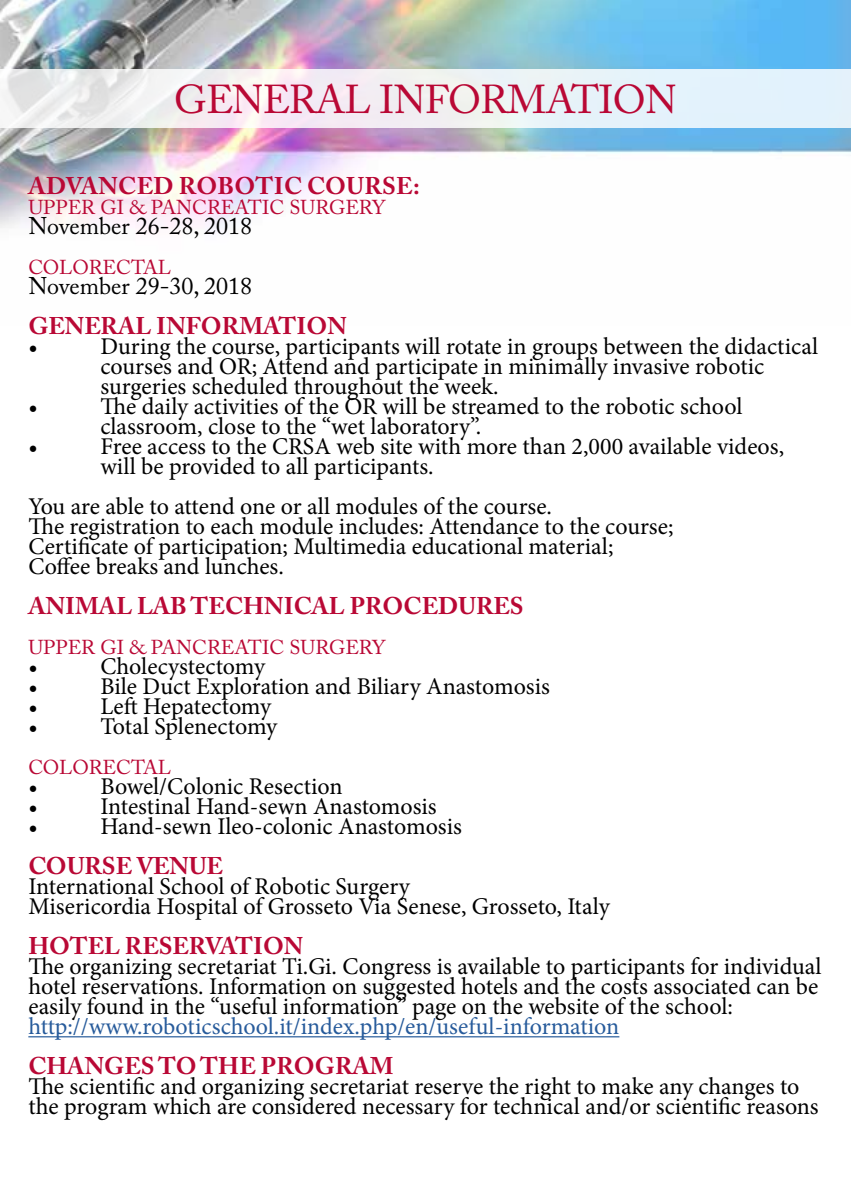
<style>
.page{position:relative;width:851px;height:1191px;background:#fff}
.page>*{position:absolute;margin:0;border:0;box-sizing:border-box;transform-origin:0 0}
.t1{font:40px "Adobe Caslon Pro";letter-spacing:-.02em;color:#b90835}
.t2{font:24px/20px "Minion Pro";color:#000}
.t3{font:700 24px "Adobe Caslon Pro";color:#b90835}
.t4{font:24px "Minion Pro";color:#275b9b}
.t5{font:24px "Adobe Caslon Pro";color:#000}
.t6{font:20px "Adobe Caslon Pro";color:#b90835}
</style>
<div class="page">
<img style="left:0;top:0;width:850px;height:228px">
<svg style="left:0;top:69px;width:850px;height:59px;fill:#edf2f5"></svg>
<hr style="left:28px;top:1036px;width:591px;height:1px;background:#275b9b">
<h1 class="t1" style="left:174px;top:76px;width:504px">GENERAL INFORMATION</h1>
<p class="t3" style="left:29px;top:172px;width:393px">ADVANCED ROBOTIC COURSE:</p>
<p class="t6" style="left:28px;top:195px;width:358px">UPPER GI &amp; PANCREATIC SURGERY</p>
<p class="t5" style="left:28px;top:212px;width:225px">November 26-28, 2018</p>
<p class="t6" style="left:28px;top:255px;width:144px">COLORECTAL</p>
<p class="t5" style="left:28px;top:272px;width:225px">November 29-30, 2018</p>
<p class="t3" style="left:28px;top:312px;width:320px">GENERAL INFORMATION</p>
<p class="t2" style="left:28px;top:336px;width:11px">•</p>
<p class="t2" style="left:100px;top:336px;width:719px">During the course, participants will rotate in groups between the didactical courses and OR; Attend and participate in minimally invasive robotic surgeries scheduled throughout the week.</p>
<p class="t2" style="left:28px;top:396px;width:11px">•</p>
<p class="t2" style="left:100px;top:396px;width:643px">The daily activities of the OR will be streamed to the robotic school classroom, close to the “wet laboratory”.</p>
<p class="t2" style="left:28px;top:436px;width:11px">•</p>
<p class="t2" style="left:100px;top:436px;width:685px">Free access to the CRSA web site with more than 2,000 available videos, will be provided to all participants.</p>
<p class="t2" style="left:28px;top:496px;width:646px">You are able to attend one or all modules of the course.<br>The registration to each module includes: Attendance to the course; Certificate of participation; Multimedia educational material; Coffee breaks and lunches.</p>
<p class="t3" style="left:28px;top:592px;width:496px">ANIMAL LAB TECHNICAL PROCEDURES</p>
<p class="t6" style="left:28px;top:635px;width:358px">UPPER GI &amp; PANCREATIC SURGERY</p>
<p class="t2" style="left:28px;top:656px;width:11px">•</p>
<p class="t2" style="left:100px;top:656px;width:166px">Cholecystectomy</p>
<p class="t2" style="left:28px;top:676px;width:11px">•</p>
<p class="t2" style="left:100px;top:676px;width:451px">Bile Duct Exploration and Biliary Anastomosis</p>
<p class="t2" style="left:28px;top:696px;width:11px">•</p>
<p class="t2" style="left:100px;top:696px;width:172px">Left Hepatectomy</p>
<p class="t2" style="left:28px;top:716px;width:11px">•</p>
<p class="t2" style="left:100px;top:716px;width:178px">Total Splenectomy</p>
<p class="t6" style="left:28px;top:755px;width:144px">COLORECTAL</p>
<p class="t2" style="left:28px;top:776px;width:11px">•</p>
<p class="t2" style="left:100px;top:776px;width:244px">Bowel/Colonic Resection</p>
<p class="t2" style="left:28px;top:796px;width:11px">•</p>
<p class="t2" style="left:100px;top:796px;width:338px">Intestinal Hand-sewn Anastomosis</p>
<p class="t2" style="left:28px;top:816px;width:11px">•</p>
<p class="t2" style="left:100px;top:816px;width:363px">Hand-sewn Ileo-colonic Anastomosis</p>
<p class="t3" style="left:28px;top:852px;width:196px">COURSE VENUE</p>
<p class="t2" style="left:28px;top:876px;width:582px">International School of Robotic Surgery<br>Misericordia Hospital of Grosseto Via Senese, Grosseto, Italy</p>
<p class="t3" style="left:28px;top:932px;width:276px">HOTEL RESERVATION</p>
<p class="t2" style="left:28px;top:956px;width:794px">The organizing secretariat Ti.Gi. Congress is available to participants for individual hotel reservations. Information on suggested hotels and the costs associated can be easily found in the “useful information” page on the website of the school:</p>
<p class="t4" style="left:28px;top:1010px;width:592px">http://www.roboticschool.it/index.php/en/useful-information</p>
<p class="t3" style="left:28px;top:1052px;width:367px">CHANGES TO THE PROGRAM</p>
<p class="t2" style="left:28px;top:1076px;width:791px">The scientific and organizing secretariat reserve the right to make any changes to the program which are considered necessary for technical and/or scientific reasons</p>
</div>
